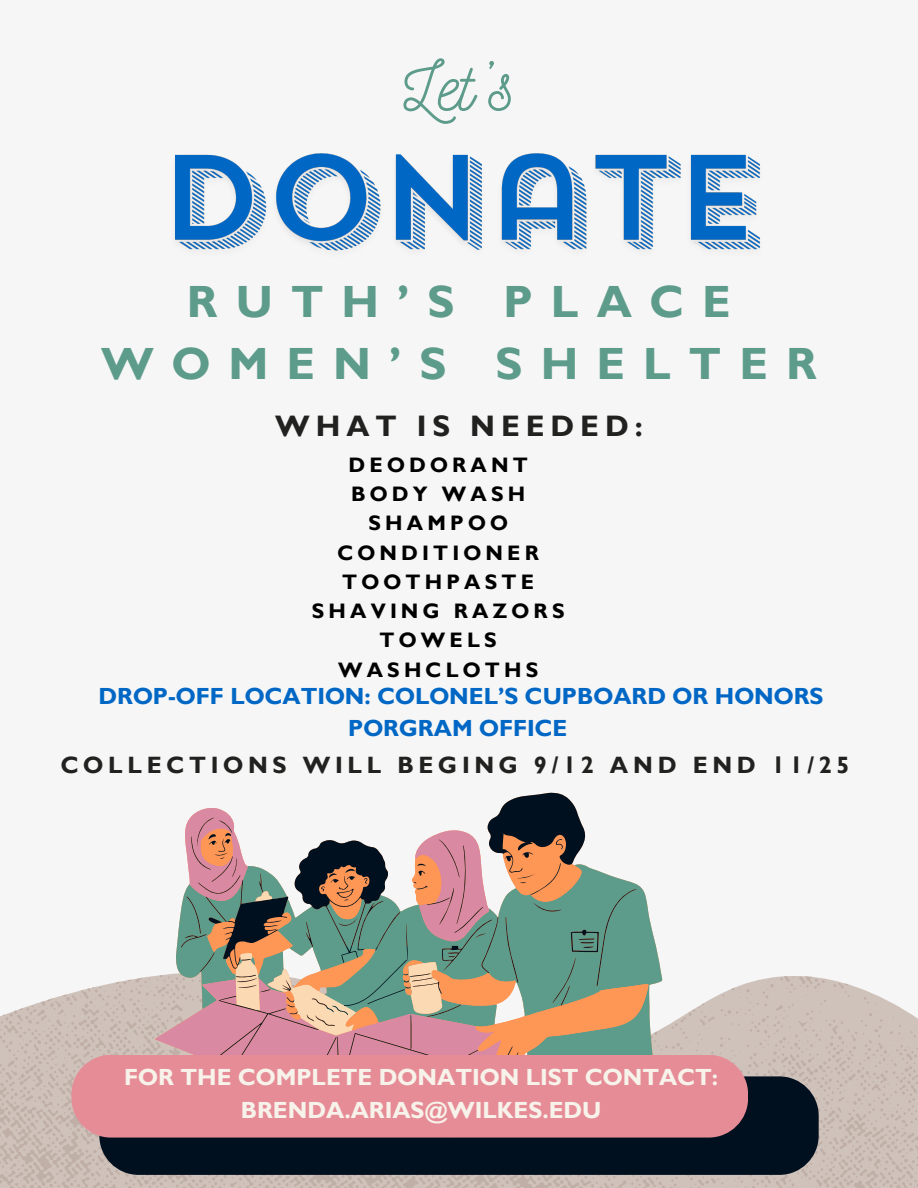
<style>
.page{position:relative;width:918px;height:1188px;background:#f6f6f6}
.page>*{position:absolute;margin:0;border:0;box-sizing:border-box;transform-origin:0 0}
.t1{font:67.8px "Nickainley";color:#5d9b8a}
.t2{font:700 45.15px/62.4px "Gill Sans MT Std";letter-spacing:.4em;color:#5d9b8a;text-align:center}
.t3{font:700 29.7px "Gill Sans MT Std";letter-spacing:.2em;color:#212120}
.t4{font:700 23.7px "Gill Sans MT Std";letter-spacing:.2em;color:#212120}
.t5{font:700 23.4px/32.5px "Gill Sans MT Std";color:#f7f3ea;text-align:center}
.t6{font:700 23.4px/32.7px "Gill Sans MT Std";color:#0167c5;text-align:center}
.t7{font:700 21px "Gill Sans MT Std";letter-spacing:.2em;color:#000}
</style>
<div class="page">
<svg style="left:0;top:976px;width:918px;height:212px;background:#cfc3bd"></svg>
<div style="left:99px;top:1076px;width:720px;height:99px;background:#01101f;border-radius:39px"></div>
<svg style="left:649px;top:917px;width:13px;height:138px"></svg>
<svg style="left:155px;top:911px;width:26px;height:144px"></svg>
<svg style="left:637px;top:884px;width:12px;height:171px;background:#77a089"></svg>
<svg style="left:181px;top:793px;width:456px;height:262px"></svg>
<div style="left:71px;top:1055px;width:677px;height:83px;background:#e68c97;border-radius:39px"></div>
<img style="left:175px;top:153px;width:586px;height:98px">
<h3 class="t1" style="left:403px;top:43px;width:113px">Let’s</h3>
<h2 class="t2" style="left:101px;top:278px;width:717px">RUTH’S PLACE<br>WOMEN’S SHELTER</h2>
<h4 class="t3" style="left:275px;top:416px;width:369px">WHAT IS NEEDED:</h4>
<p class="t7" style="left:349px;top:458px;width:181px">DEODORANT</p>
<p class="t7" style="left:351px;top:487px;width:176px">BODY WASH</p>
<p class="t7" style="left:368px;top:516px;width:141px">SHAMPOO</p>
<p class="t7" style="left:337px;top:545px;width:203px">CONDITIONER</p>
<p class="t7" style="left:342px;top:575px;width:193px">TOOTHPASTE</p>
<p class="t7" style="left:312px;top:604px;width:254px">SHAVING RAZORS</p>
<h5 class="t7" style="left:380px;top:633px;width:119px">TOWELS</h5>
<h5 class="t7" style="left:338px;top:662px;width:202px">WASHCLOTHS</h5>
<p class="t6" style="left:98px;top:683px;width:727px">DROP-OFF LOCATION: COLONEL’S CUPBOARD OR HONORS<br>PORGRAM OFFICE</p>
<p class="t4" style="left:61px;top:757px;width:790px">COLLECTIONS WILL BEGING 9/12 AND END 11/25</p>
<p class="t5" style="left:124px;top:1065px;width:596px">FOR THE COMPLETE DONATION LIST CONTACT:<br>BRENDA.ARIAS@WILKES.EDU</p>
</div>
